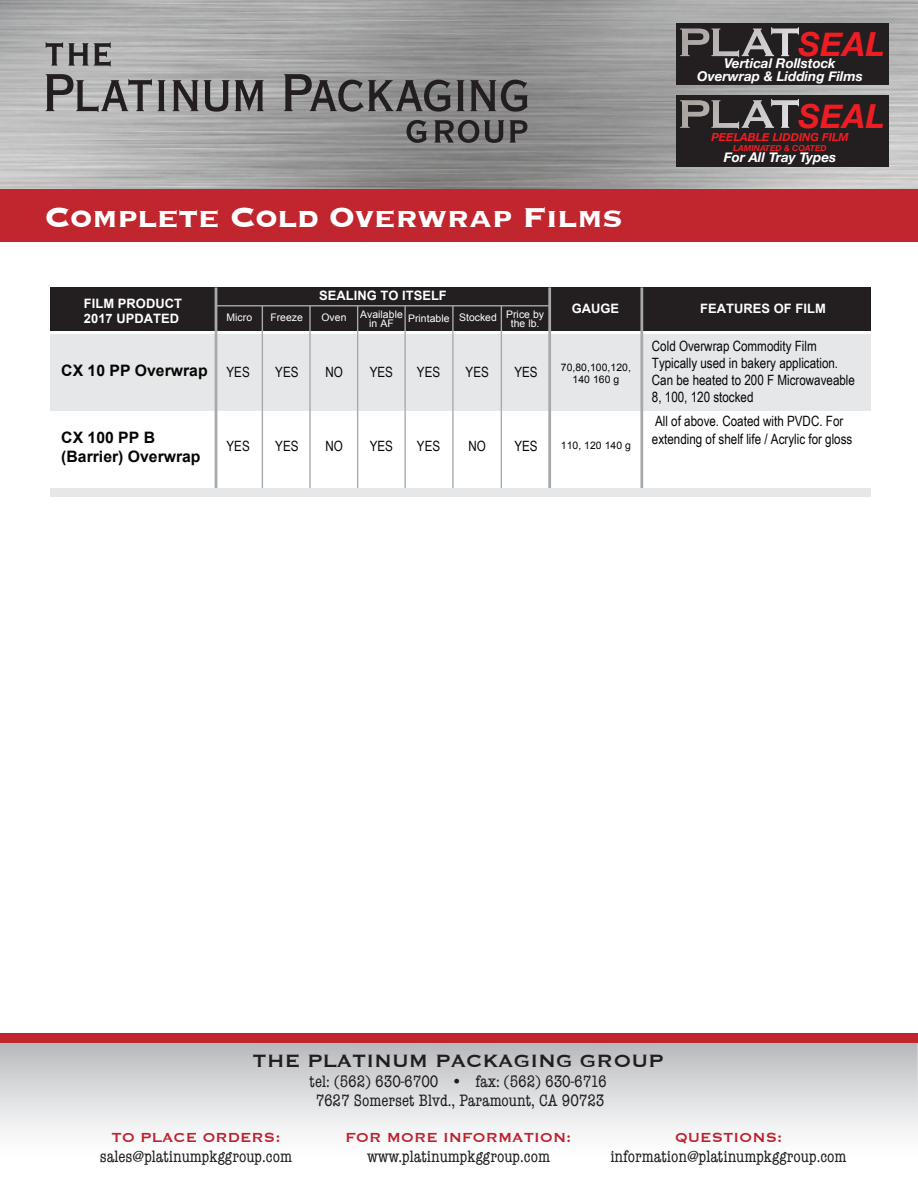
<style>
.page{position:relative;width:918px;height:1188px;background:#fff}
.page>*{position:absolute;margin:0;border:0;box-sizing:border-box;transform-origin:0 0}
.t1{font:700 36.6px "Copperplate";letter-spacing:-.02em;color:#fff}
.t2{font:italic 700 33.15px "Helvetica Neue";letter-spacing:.01em;color:#ee1d23}
.t3{font:23.1px "Copperplate";color:#201d1e}
.t4{font:condensed 17.1px/19.5px "American Typewriter";color:#201d1e;text-align:center}
.t5{font:17.1px "Copperplate";color:#bf1f2d}
.t6{font:700 15.75px/18.9px "Arial";color:#050504}
.t7{font:14.25px/17.1px "Arial Narrow";color:#050504}
.t8{font:italic 700 13.5px/12.5px "Helvetica Neue";color:#fff;text-align:center}
.t9{font:700 12.9px/15px "Arial";letter-spacing:.005em;color:#fff}
.t10{font:italic 700 11.1px "Helvetica Neue";color:#ee1d23}
.t11{font:10.35px/9px "Arial";letter-spacing:.005em;color:#fff;text-align:center}
.t12{font:10.35px/12.5px "Arial";letter-spacing:.005em;color:#050504;text-align:center}
.t13{font:italic 700 8.4px "Helvetica Neue";color:#ee1d23}
.s1{font-family:"Arial Narrow";font-weight:400;font-size:14.25px}
</style>
<div class="page">
<div style="left:50px;top:334px;width:821px;height:77px;background:#e6e7e9"></div>
<div style="left:50px;top:287px;width:821px;height:44px;background:#231f20"></div>
<img style="left:0;top:0;width:917px;height:189px">
<div style="left:0;top:189px;width:918px;height:52px;background:#c1252d"></div>
<svg style="left:46px;top:74px;width:106px;height:38px;background:#8b898a"></svg>
<svg style="left:158px;top:80px;width:7px;height:31px"></svg>
<svg style="left:173px;top:80px;width:91px;height:32px;background:#727070"></svg>
<svg style="left:284px;top:74px;width:167px;height:38px;background:#706e6f"></svg>
<svg style="left:457px;top:80px;width:7px;height:31px"></svg>
<svg style="left:470px;top:80px;width:58px;height:32px;background:#5d5b5b"></svg>
<svg style="left:46px;top:42px;width:17px;height:24px"></svg>
<svg style="left:69px;top:43px;width:19px;height:23px"></svg>
<svg style="left:94px;top:42px;width:17px;height:24px"></svg>
<svg style="left:407px;top:120px;width:20px;height:23px"></svg>
<svg style="left:434px;top:120px;width:70px;height:23px;background:#5b5959"></svg>
<svg style="left:510px;top:120px;width:17px;height:23px"></svg>
<hr style="left:215px;top:287px;width:2px;height:210px;background:#a8a9ad">
<hr style="left:262px;top:306px;width:1px;height:191px;background:#a8a9ad">
<hr style="left:309px;top:306px;width:2px;height:191px;background:#a8a9ad">
<hr style="left:357px;top:306px;width:1px;height:191px;background:#a8a9ad">
<hr style="left:404px;top:306px;width:2px;height:191px;background:#a8a9ad">
<hr style="left:452px;top:306px;width:2px;height:191px;background:#a8a9ad">
<hr style="left:501px;top:306px;width:1px;height:191px;background:#a8a9ad">
<hr style="left:548px;top:287px;width:3px;height:210px;background:#a8a9ad">
<hr style="left:640px;top:287px;width:3px;height:210px;background:#a8a9ad">
<hr style="left:216px;top:305px;width:333px;height:1px;background:#a8a9ad">
<div style="left:50px;top:489px;width:821px;height:8px;background:#e6e7e9"></div>
<svg style="left:0;top:1043px;width:918px;height:89px;background:#d7d8da"></svg>
<div style="left:0;top:1034px;width:918px;height:9px;background:#c1252d"></div>
<div style="left:676px;top:23px;width:213px;height:62px;background:#231f20"></div>
<svg style="left:680px;top:27px;width:119px;height:30px"></svg>
<div style="left:676px;top:95px;width:213px;height:72px;background:#231f20"></div>
<svg style="left:680px;top:99px;width:119px;height:30px"></svg>
<h1 class="t1" style="left:45px;top:193px;width:580px">Complete Cold Overwrap Films</h1>
<h2 class="t2" style="left:799px;top:18px;width:88px">SEAL</h2>
<p class="t8" style="left:697px;top:58px;width:167px">Vertical Rollstock<br>Overwrap &amp; Lidding Films</p>
<h2 class="t2" style="left:799px;top:90px;width:88px">SEAL</h2>
<p class="t10" style="left:711px;top:129px;width:139px">PEELABLE LIDDING FILM</p>
<p class="t13" style="left:733px;top:142px;width:95px">LAMINATED &amp; COATED</p>
<p class="t8" style="left:724px;top:152px;width:114px">For All Tray Types</p>
<p class="t9" style="left:84px;top:296px;width:100px">FILM PRODUCT<br>2017 UPDATED</p>
<p class="t9" style="left:319px;top:289px;width:129px">SEALING TO ITSELF</p>
<p class="t11" style="left:227px;top:313px;width:27px">Micro</p>
<p class="t11" style="left:270px;top:313px;width:34px">Freeze</p>
<p class="t11" style="left:321px;top:313px;width:27px">Oven</p>
<p class="t11" style="left:360px;top:310px;width:44px">Available in AF</p>
<p class="t11" style="left:408px;top:313px;width:138px">Printable Stocked Price by</p>
<p class="t11" style="left:511px;top:319px;width:30px">the lb.</p>
<p class="t6" style="left:61px;top:362px;width:190px">CX 10 PP Overwrap <span class="s1">YES</span></p>
<p class="t7" style="left:275px;top:363px;width:25px">YES</p>
<p class="t7" style="left:325px;top:363px;width:19px">NO</p>
<p class="t7" style="left:370px;top:363px;width:25px">YES</p>
<p class="t7" style="left:417px;top:363px;width:25px">YES</p>
<p class="t7" style="left:466px;top:363px;width:25px">YES</p>
<p class="t7" style="left:514px;top:363px;width:25px">YES</p>
<p class="t6" style="left:61px;top:429px;width:141px">CX 100 PP B (Barrier) Overwrap</p>
<p class="t7" style="left:227px;top:437px;width:25px">YES</p>
<p class="t7" style="left:275px;top:437px;width:25px">YES</p>
<p class="t7" style="left:325px;top:437px;width:19px">NO</p>
<p class="t7" style="left:370px;top:437px;width:25px">YES</p>
<p class="t7" style="left:417px;top:437px;width:25px">YES</p>
<p class="t7" style="left:469px;top:437px;width:19px">NO</p>
<p class="t7" style="left:514px;top:437px;width:25px">YES</p>
<p class="t9" style="left:572px;top:301px;width:49px">GAUGE</p>
<p class="t9" style="left:700px;top:301px;width:127px">FEATURES OF FILM</p>
<p class="t12" style="left:561px;top:361px;width:72px">70,80,100,120,<br>140 160 g</p>
<p class="t12" style="left:561px;top:439px;width:72px">110, 120 140 g</p>
<p class="t7" style="left:652px;top:337px;width:205px">Cold Overwrap Commodity Film<br>Typically used in bakery application.<br>Can be heated to 200 F Microwaveable<br>8, 100, 120 stocked</p>
<p class="t7" style="left:652px;top:413px;width:202px">All of above. Coated with PVDC. For extending of shelf life / Acrylic for gloss</p>
<h3 class="t3" style="left:253px;top:1046px;width:412px">THE PLATINUM PACKAGING GROUP</h3>
<p class="t4" style="left:310px;top:1071px;width:299px">tel: (562) 630-6700 • fax: (562) 630-6716<br>7627 Somerset Blvd., Paramount, CA 90723</p>
<p class="t5" style="left:111px;top:1127px;width:171px">TO PLACE ORDERS:</p>
<p class="t4" style="left:100px;top:1146px;width:194px">sales@platinumpkggroup.com</p>
<p class="t5" style="left:346px;top:1127px;width:227px">FOR MORE INFORMATION:</p>
<p class="t4" style="left:367px;top:1146px;width:184px">www.platinumpkggroup.com</p>
<p class="t5" style="left:675px;top:1127px;width:109px">QUESTIONS:</p>
<p class="t4" style="left:610px;top:1146px;width:238px">information@platinumpkggroup.com</p>
</div>
